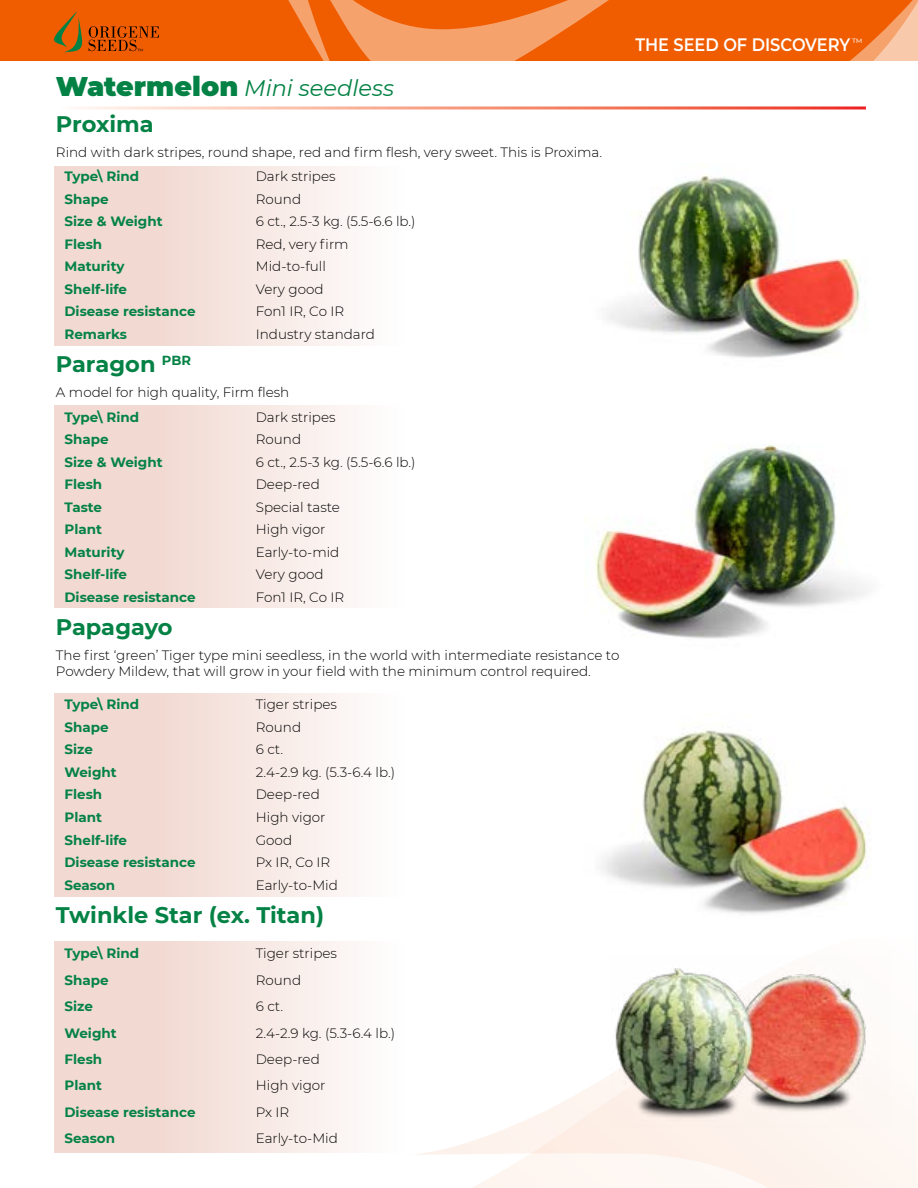
<style>
.page{position:relative;width:918px;height:1188px;background:#fff}
.page>*{position:absolute;margin:0;border:0;box-sizing:border-box;transform-origin:0 0}
.t1{font:700 22.5px "Montserrat";color:#048245}
.t2{font:italic 22.5px/35.5px "Montserrat";color:#048245}
.t3{font:600 18px "Montserrat";color:#fff;scale:.9 1}
.t4{font:300 13.5px/16.2px "Montserrat";color:#000}
.t5{font:700 13.5px "Montserrat";color:#048245}
.t6{font:6px "Montserrat";color:#000}
.s1{font-weight:900;font-style:normal;font-size:27px}
.s2{font-weight:700;font-style:normal}
</style>
<div class="page">
<svg style="left:415px;top:1075px;width:503px;height:113px"></svg>
<img style="left:595px;top:445px;width:271px;height:194px">
<div style="left:0;top:0;width:918px;height:60px;background:#f05d00"></div>
<svg style="left:288px;top:0;width:630px;height:60px"></svg>
<div style="left:54px;top:166px;width:516px;height:180px;background:linear-gradient(to right,#f0d5cc,#fff)"></div>
<div style="left:54px;top:405px;width:516px;height:203px;background:linear-gradient(to right,#f0d5cc,#fff)"></div>
<div style="left:54px;top:693px;width:516px;height:203px;background:linear-gradient(to right,#f0d5cc,#fff)"></div>
<div style="left:54px;top:942px;width:516px;height:211px;background:linear-gradient(to right,#f0d6cd,#fff)"></div>
<img style="left:607px;top:164px;width:253px;height:194px">
<img style="left:601px;top:730px;width:267px;height:184px">
<img style="left:611px;top:968px;width:280px;height:159px">
<svg style="left:54px;top:11px;width:105px;height:42px"></svg>
<p class="t6" style="left:138px;top:47px;width:8px">™</p>
<h1 class="t2" style="left:56px;top:70px;width:340px"><span class="s1">Watermelon</span> Mini seedless<br><span class="s2">Proxima</span></h1>
<p class="t4" style="left:56px;top:143px;width:548px">Rind with dark stripes, round shape, red and firm flesh, very sweet. This is Proxima.</p>
<p class="t5" style="left:64px;top:167px;width:76px">Type\ Rind</p>
<p class="t4" style="left:256px;top:168px;width:81px">Dark stripes</p>
<p class="t5" style="left:64px;top:189px;width:46px">Shape</p>
<p class="t4" style="left:256px;top:190px;width:47px">Round</p>
<p class="t5" style="left:64px;top:212px;width:100px">Size &amp; Weight</p>
<p class="t4" style="left:256px;top:213px;width:161px">6 ct., 2.5-3 kg. (5.5-6.6 lb.)</p>
<p class="t5" style="left:64px;top:234px;width:39px">Flesh</p>
<p class="t4" style="left:256px;top:235px;width:94px">Red, very firm</p>
<p class="t5" style="left:64px;top:257px;width:62px">Maturity</p>
<p class="t4" style="left:256px;top:258px;width:72px">Mid-to-full</p>
<p class="t5" style="left:64px;top:279px;width:64px">Shelf-life</p>
<p class="t4" style="left:256px;top:280px;width:69px">Very good</p>
<p class="t5" style="left:64px;top:302px;width:133px">Disease resistance</p>
<p class="t4" style="left:256px;top:303px;width:90px">Fon1 IR, Co IR</p>
<p class="t5" style="left:64px;top:324px;width:64px">Remarks</p>
<p class="t4" style="left:256px;top:326px;width:121px">Industry standard</p>
<h1 class="t1" style="left:56px;top:348px;width:137px">Paragon <sup>PBR</sup></h1>
<p class="t4" style="left:56px;top:384px;width:235px">A model for high quality, Firm flesh</p>
<p class="t5" style="left:64px;top:407px;width:76px">Type\ Rind</p>
<p class="t4" style="left:256px;top:408px;width:81px">Dark stripes</p>
<p class="t5" style="left:64px;top:430px;width:46px">Shape</p>
<p class="t4" style="left:256px;top:431px;width:47px">Round</p>
<p class="t5" style="left:64px;top:452px;width:100px">Size &amp; Weight</p>
<p class="t4" style="left:256px;top:453px;width:161px">6 ct., 2.5-3 kg. (5.5-6.6 lb.)</p>
<p class="t5" style="left:64px;top:475px;width:39px">Flesh</p>
<p class="t4" style="left:256px;top:476px;width:65px">Deep-red</p>
<p class="t5" style="left:64px;top:497px;width:39px">Taste</p>
<p class="t4" style="left:256px;top:498px;width:86px">Special taste</p>
<p class="t5" style="left:64px;top:520px;width:39px">Plant</p>
<p class="t4" style="left:256px;top:521px;width:71px">High vigor</p>
<p class="t5" style="left:64px;top:542px;width:62px">Maturity</p>
<p class="t4" style="left:256px;top:543px;width:85px">Early-to-mid</p>
<p class="t5" style="left:64px;top:565px;width:64px">Shelf-life</p>
<p class="t4" style="left:256px;top:566px;width:69px">Very good</p>
<p class="t5" style="left:64px;top:587px;width:133px">Disease resistance</p>
<p class="t4" style="left:256px;top:589px;width:90px">Fon1 IR, Co IR</p>
<h1 class="t1" style="left:56px;top:611px;width:118px">Papagayo</h1>
<p class="t4" style="left:56px;top:647px;width:565px">The first ‘green’ Tiger type mini seedless, in the world with intermediate resistance to<br>Powdery Mildew, that will grow in your field with the minimum control required.</p>
<p class="t5" style="left:64px;top:695px;width:76px">Type\ Rind</p>
<p class="t4" style="left:256px;top:696px;width:83px">Tiger stripes</p>
<p class="t5" style="left:64px;top:717px;width:46px">Shape</p>
<p class="t4" style="left:256px;top:719px;width:47px">Round</p>
<p class="t5" style="left:64px;top:740px;width:30px">Size</p>
<p class="t4" style="left:256px;top:741px;width:29px">6 ct.</p>
<p class="t5" style="left:64px;top:762px;width:54px">Weight</p>
<p class="t4" style="left:256px;top:764px;width:141px">2.4-2.9 kg. (5.3-6.4 lb.)</p>
<p class="t5" style="left:64px;top:785px;width:39px">Flesh</p>
<p class="t4" style="left:256px;top:786px;width:65px">Deep-red</p>
<p class="t5" style="left:64px;top:807px;width:39px">Plant</p>
<p class="t4" style="left:256px;top:809px;width:71px">High vigor</p>
<p class="t5" style="left:64px;top:830px;width:64px">Shelf-life</p>
<p class="t4" style="left:256px;top:831px;width:38px">Good</p>
<p class="t5" style="left:64px;top:853px;width:133px">Disease resistance</p>
<p class="t4" style="left:256px;top:854px;width:76px">Px IR, Co IR</p>
<p class="t5" style="left:64px;top:875px;width:52px">Season</p>
<p class="t4" style="left:256px;top:876px;width:84px">Early-to-Mid</p>
<h1 class="t1" style="left:56px;top:899px;width:270px">Twinkle Star (ex. Titan)</h1>
<p class="t5" style="left:64px;top:944px;width:76px">Type\ Rind</p>
<p class="t4" style="left:256px;top:945px;width:83px">Tiger stripes</p>
<p class="t5" style="left:64px;top:970px;width:46px">Shape</p>
<p class="t4" style="left:256px;top:971px;width:47px">Round</p>
<p class="t5" style="left:64px;top:997px;width:30px">Size</p>
<p class="t4" style="left:256px;top:998px;width:29px">6 ct.</p>
<p class="t5" style="left:64px;top:1023px;width:54px">Weight</p>
<p class="t4" style="left:256px;top:1024px;width:141px">2.4-2.9 kg. (5.3-6.4 lb.)</p>
<p class="t5" style="left:64px;top:1049px;width:39px">Flesh</p>
<p class="t4" style="left:256px;top:1051px;width:65px">Deep-red</p>
<p class="t5" style="left:64px;top:1076px;width:39px">Plant</p>
<p class="t4" style="left:256px;top:1077px;width:71px">High vigor</p>
<p class="t5" style="left:64px;top:1102px;width:133px">Disease resistance</p>
<p class="t4" style="left:256px;top:1104px;width:35px">Px IR</p>
<p class="t5" style="left:64px;top:1129px;width:52px">Season</p>
<p class="t4" style="left:256px;top:1130px;width:84px">Early-to-Mid</p>
<h2 class="t3" style="left:635px;top:32px;width:254px">THE SEED OF DISCOVERY <sup>™</sup></h2>
</div>
